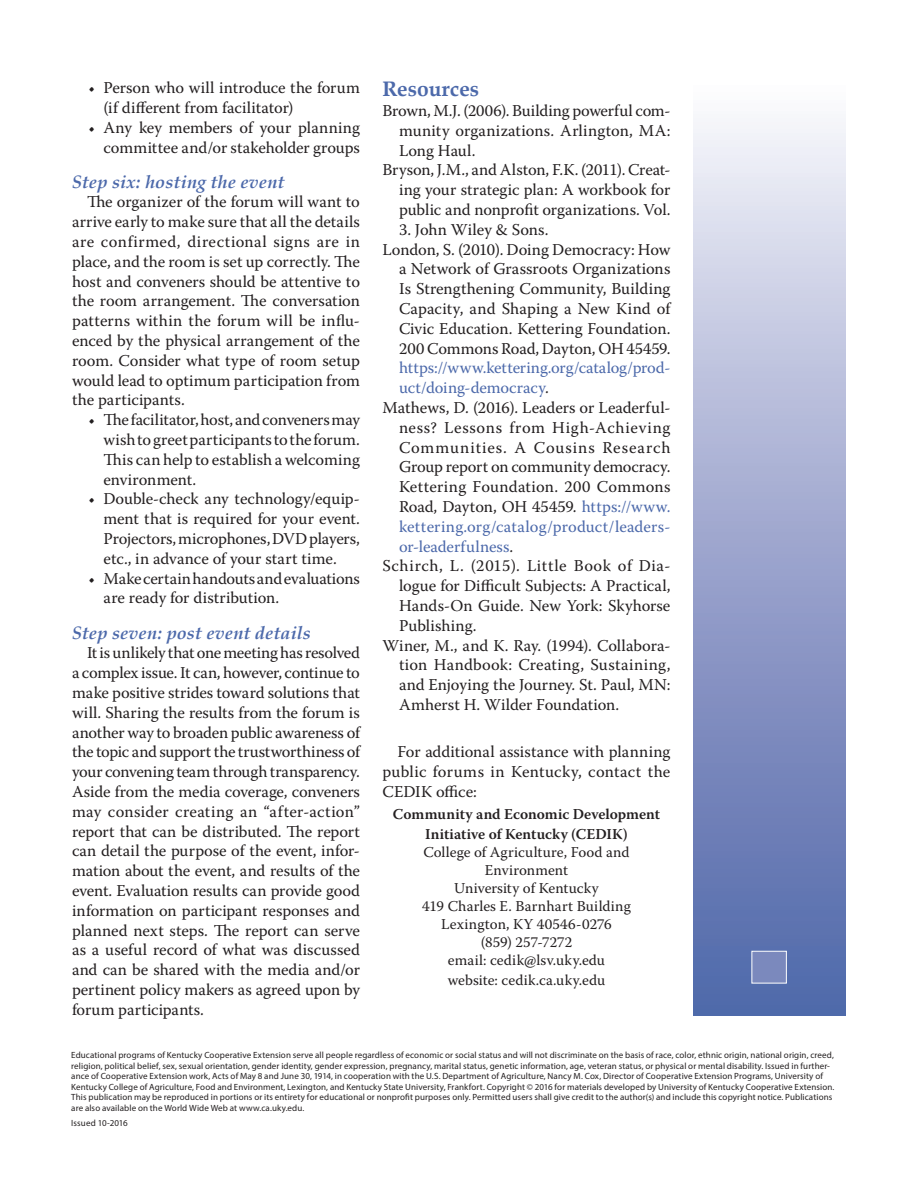
<style>
.page{position:relative;width:918px;height:1188px;background:#fff}
.page>*{position:absolute;margin:0;border:0;box-sizing:border-box;transform-origin:0 0}
._1{font:700 21px "Book Antiqua";color:#4c69aa}
._2{font:italic 700 18px "Book Antiqua";letter-spacing:.01em;color:#4c69aa}
.body{font:16.5px/19.8px "Warnock Pro";color:#231f20;text-align:justify}
.References{font:16.5px/19.8px "Warnock Pro";color:#231f20;text-align:justify}
.body-2{font:15px/18px "Warnock Pro";letter-spacing:.005em;color:#231f20;text-align:center}
.body-3{font:600 15px/19.8px "Warnock Pro";color:#231f20;text-align:center}
.EEO{font:9px/10.5px "Myriad Pro";letter-spacing:.01em;color:#231f20}
.s1{color:#4c69aa}
</style>
<div class="page">
<div style="left:693px;top:81px;width:152px;height:935px;background:linear-gradient(to bottom,#f6f4fa,#4a60a6)"></div>
<div style="left:752px;top:951px;width:35px;height:33px;background:#7b89bd;border:1px solid #fff"></div>
<p class="body" style="left:104px;top:78px;width:258px;text-indent:-15px">• Person who will introduce the forum (if different from facilitator)</p>
<p class="body" style="left:88px;top:117px;width:273px;text-align:right">• Any key members of your planning committee and/or stakeholder groups</p>
<p class="_2" style="left:72px;top:169px;width:214px">Step six: hosting the event</p>
<p class="body" style="left:72px;top:192px;width:290px;text-indent:15px">The organizer of the forum will want to arrive early to make sure that all the details are confirmed, directional signs are in place, and the room is set up correctly. The host and conveners should be attentive to the room arrangement. The conversation patterns within the forum will be influ&shy;enced by the physical arrangement of the room. Consider what type of room setup would lead to optimum participation from the participants.</p>
<p class="body" style="left:104px;top:410px;width:258px;text-indent:-15px">• The facilitator, host, and conveners may wish to greet participants to the forum.<br>This can help to establish a welcoming environment.</p>
<p class="body" style="left:104px;top:489px;width:258px;text-indent:-15px">• Double-check any technology/equip&shy;ment that is required for your event.<br>Projectors, microphones, DVD players, etc., in advance of your start time.</p>
<p class="body" style="left:104px;top:568px;width:258px;text-indent:-15px">• Make certain handouts and evaluations are ready for distribution.</p>
<p class="_2" style="left:72px;top:620px;width:240px">Step seven: post event details</p>
<p class="body" style="left:72px;top:643px;width:290px;text-indent:15px">It is unlikely that one meeting has resolved a complex issue. It can, however, continue to make positive strides toward solutions that will. Sharing the results from the forum is another way to broaden public awareness of the topic and support the trustworthiness of your convening team through transparency.<br>Aside from the media coverage, conveners may consider creating an “after-action” report that can be distributed. The report can detail the purpose of the event, infor&shy;mation about the event, and results of the event. Evaluation results can provide good information on participant responses and planned next steps. The report can serve as a useful record of what was discussed and can be shared with the media and/or pertinent policy makers as agreed upon by forum participants.</p>
<p class="_1" style="left:382px;top:75px;width:98px">Resources</p>
<p class="References" style="left:399px;top:100px;width:273px;text-indent:-16px">Brown, M.J. (2006). Building powerful com&shy;munity organizations. Arlington, MA:<br>Long Haul.</p>
<p class="References" style="left:399px;top:160px;width:273px;text-indent:-16px">Bryson, J.M., and Alston, F.K. (2011). Creat&shy;ing your strategic plan: A workbook for public and nonprofit organizations. Vol.</p>
<p class="References" style="left:399px;top:219px;width:151px">3. John Wiley &amp; Sons.</p>
<p class="References" style="left:399px;top:239px;width:273px;text-indent:-16px">London, S. (2010). Doing Democracy: How a Network of Grassroots Organizations Is Strengthening Community, Building Capacity, and Shaping a New Kind of Civic Education. Kettering Foundation.<br>200 Commons Road, Dayton, OH 45459. <span class="s1">https://www.kettering.org/catalog/prod&shy;uct/doing-democracy</span>.</p>
<p class="References" style="left:399px;top:397px;width:273px;text-indent:-16px">Mathews, D. (2016). Leaders or Leaderful&shy;ness? Lessons from High-Achieving Communities. A Cousins Research Group report on community democracy.<br>Kettering Foundation. 200 Commons Road, Dayton, OH 45459. <span class="s1">https://www. kettering.org/catalog/product/leaders&shy;or-leaderfulness</span>.</p>
<p class="References" style="left:399px;top:556px;width:273px;text-indent:-16px">Schirch, L. (2015). Little Book of Dia&shy;logue for Difficult Subjects: A Practical, Hands-On Guide. New York: Skyhorse Publishing.</p>
<p class="References" style="left:399px;top:635px;width:273px;text-indent:-16px">Winer, M., and K. Ray. (1994). Collabora&shy;tion Handbook: Creating, Sustaining, and Enjoying the Journey. St. Paul, MN:<br>Amherst H. Wilder Foundation.</p>
<p class="body" style="left:382px;top:742px;width:290px;text-indent:15px">For additional assistance with planning public forums in Kentucky, contact the CEDIK office:</p>
<p class="body-3" style="left:393px;top:804px;width:269px">Community and Economic Development<br>Initiative of Kentucky (CEDIK)</p>
<p class="body-2" style="left:423px;top:843px;width:208px">College of Agriculture, Food and<br>Environment</p>
<p class="body-2" style="left:454px;top:879px;width:146px">University of Kentucky</p>
<p class="body-2" style="left:422px;top:897px;width:210px">419 Charles E. Barnhart Building</p>
<p class="body-2" style="left:441px;top:915px;width:172px">Lexington, KY 40546-0276</p>
<p class="body-2" style="left:481px;top:933px;width:93px">(859) 257-7272</p>
<p class="body-2" style="left:448px;top:951px;width:159px">email: cedik@lsv.uky.edu</p>
<p class="body-2" style="left:448px;top:971px;width:159px">website: cedik.ca.uky.edu</p>
<p class="EEO" style="left:71px;top:1050px;width:765px">Educational programs of Kentucky Cooperative Extension serve all people regardless of economic or social status and will not discriminate on the basis of race, color, ethnic origin, national origin, creed, religion, political belief, sex, sexual orientation, gender identity, gender expression, pregnancy, marital status, genetic information, age, veteran status, or physical or mental disability. Issued in further&shy;ance of Cooperative Extension work, Acts of May 8 and June 30, 1914, in cooperation with the U.S. Department of Agriculture, Nancy M. Cox, Director of Cooperative Extension Programs, University of Kentucky College of Agriculture, Food and Environment, Lexington, and Kentucky State University, Frankfort. Copyright © 2016 for materials developed by University of Kentucky Cooperative Extension.<br>This publication may be reproduced in portions or its entirety for educational or nonprofit purposes only. Permitted users shall give credit to the author(s) and include this copyright notice. Publications are also available on the World Wide Web at www.ca.uky.edu.</p>
<p class="EEO" style="left:71px;top:1117px;width:58px">Issued 10-2016</p>
</div>
